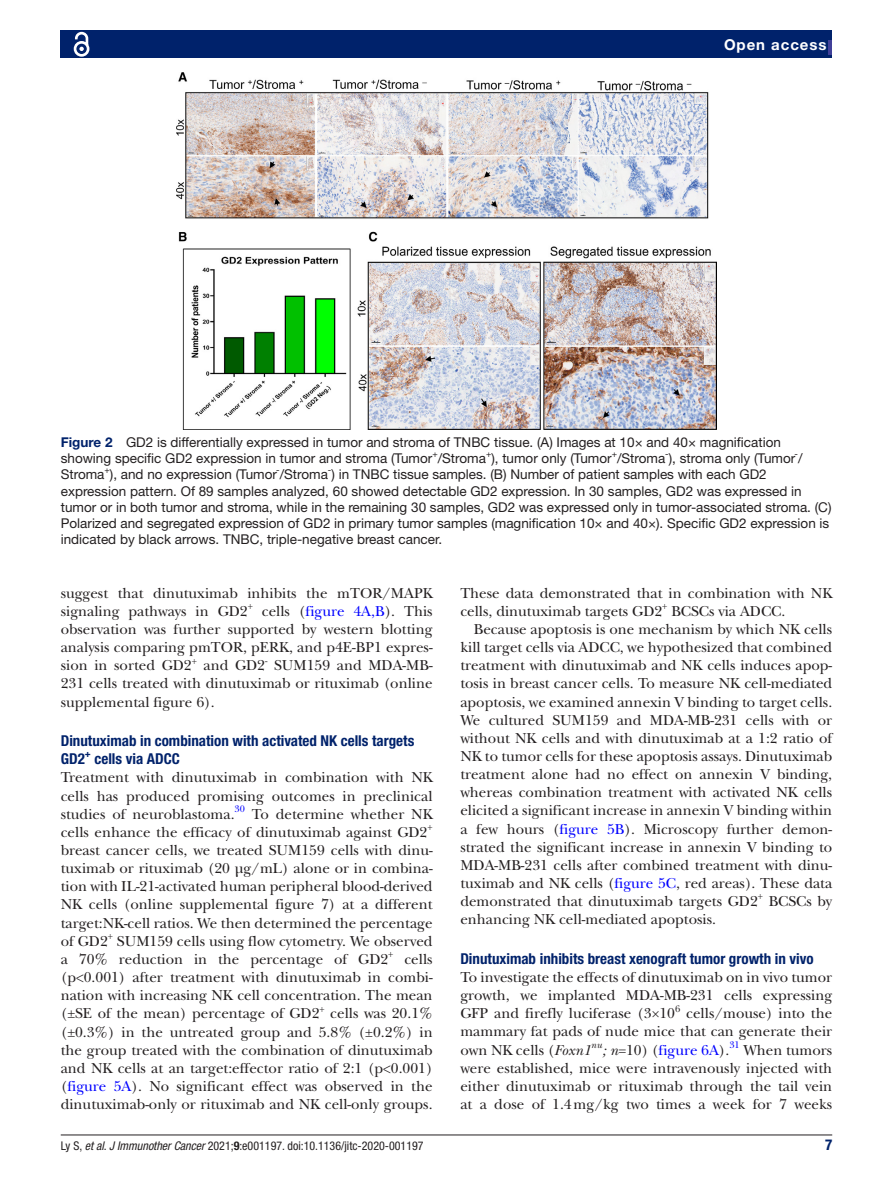
<style>
.page{position:relative;width:893px;height:1191px;background:#fff}
.page>*{position:absolute;margin:0;border:0;box-sizing:border-box;transform-origin:0 0}
.t1{font:15px/18.1px "New Baskerville";color:#231f20;text-align:justify}
.t2{font:700 condensed 15px/18px "Helvetica Neue LT Std";color:#00226b}
.t3{font:15px "New Baskerville";color:#00f}
.t4{font:700 15px "Helvetica Neue LT Std";letter-spacing:.065em;color:#fff}
.t5{font:13.5px/16.2px "Helvetica Neue LT Std";color:#231f20}
.t6{font:condensed 12px "Helvetica Neue LT Std";color:#231f20}
.t7{font:9.9px "New Baskerville";color:#231f20}
.t8{font:9.9px "New Baskerville";color:#00f}
.t9{font:italic 9.9px "New Baskerville";color:#231f20}
.t10{font:700 condensed 9.9px "Helvetica Neue LT Std";color:#00226b}
.s1{font-weight:700;color:#00226b}
.s2{color:#00f}
.s3{font-style:italic}
.s4{font-style:italic;color:#231f20}
.s5{color:#231f20}
.s6{font-weight:700}
</style>
<div class="page">
<hr style="left:61px;top:1134px;width:771px;height:1px;background:#231f20">
<div style="left:61px;top:31px;width:771px;height:27px;background:#00226b"></div>
<hr style="left:828px;top:40px;width:4px;height:15px;background:#414099">
<svg style="left:73px;top:31px;width:17px;height:26px"></svg>
<img style="left:176px;top:73px;width:540px;height:356px">
<p class="t4" style="left:724px;top:35px;width:104px">Open access</p>
<p class="t5" style="left:61px;top:434px;width:772px"><span class="s1">Figure 2</span> GD2 is differentially expressed in tumor and stroma of TNBC tissue. (A) Images at 10× and 40× magnification showing specific GD2 expression in tumor and stroma (Tumor<sup>+</sup>/Stroma<sup>+</sup>), tumor only (Tumor<sup>+</sup>/Stroma<sup>-</sup>), stroma only (Tumor<sup>-</sup>/ Stroma<sup>+</sup>), and no expression (Tumor<sup>-</sup>/Stroma<sup>-</sup>) in TNBC tissue samples. (B) Number of patient samples with each GD2 expression pattern. Of 89 samples analyzed, 60 showed detectable GD2 expression. In 30 samples, GD2 was expressed in tumor or in both tumor and stroma, while in the remaining 30 samples, GD2 was expressed only in tumor-associated stroma. (C)<br>Polarized and segregated expression of GD2 in primary tumor samples (magnification 10× and 40×). Specific GD2 expression is indicated by black arrows. TNBC, triple-negative breast cancer.</p>
<p class="t1" style="left:61px;top:584px;width:373px">suggest that dinutuximab inhibits the mTOR/MAPK signaling pathways in GD2</p>
<p class="t7" style="left:248px;top:600px;width:7px">+</p>
<p class="t1" style="left:61px;top:602px;width:373px;text-indent:201px">cells (<span class="s2">figure 4A,B</span>). This observation was further supported by western blotting analysis comparing pmTOR, pERK, and p4E-BP1 expres&shy;sion in sorted GD2<sup>+</sup> and GD2</p>
<p class="t1" style="left:61px;top:656px;width:373px;text-indent:213px">SUM159 and MDA-MB-231 cells treated with dinutuximab or rituximab (online supplemental figure 6).</p>
<p class="t2" style="left:61px;top:731px;width:355px">Dinutuximab in combination with activated NK cells targets<br>GD2</p>
<p class="t7" style="left:265px;top:654px;width:4px">-</p>
<p class="t10" style="left:85px;top:748px;width:7px">+</p>
<p class="t2" style="left:94px;top:749px;width:87px">cells via ADCC</p>
<p class="t1" style="left:61px;top:768px;width:373px">Treatment with dinutuximab in combination with NK cells has produced promising outcomes in preclinical studies of neuroblastoma.</p>
<p class="t8" style="left:235px;top:803px;width:12px">30</p>
<p class="t1" style="left:61px;top:805px;width:373px;text-indent:191px">To determine whether NK cells enhance the efficacy of dinutuximab against GD2</p>
<p class="t7" style="left:427px;top:821px;width:7px">+</p>
<p class="t1" style="left:61px;top:841px;width:373px">breast cancer cells, we treated SUM159 cells with dinu&shy;tuximab or rituximab (20 μg/mL) alone or in combina&shy;tion with IL-21-activated human peripheral blood-derived NK cells (online supplemental figure 7) at a different target:NK-cell ratios. We then determined the percentage of GD2</p>
<p class="t7" style="left:108px;top:930px;width:7px">+</p>
<p class="t1" style="left:61px;top:932px;width:373px;text-indent:56px">SUM159 cells using flow cytometry. We observed a 70% reduction in the percentage of GD2</p>
<p class="t7" style="left:388px;top:948px;width:7px">+</p>
<p class="t1" style="left:61px;top:950px;width:373px;text-indent:344px">cells (p&lt;0.001) after treatment with dinutuximab in combi&shy;nation with increasing NK cell concentration. The mean (±SE of the mean) percentage of GD2<sup>+</sup> cells was 20.1% (±0.3%) in the untreated group and 5.8% (±0.2%) in the group treated with the combination of dinutuximab and NK cells at an target:effector ratio of 2:1 (p&lt;0.001) (<span class="s2">figure 5A</span>). No significant effect was observed in the dinutuximab-only or rituximab and NK cell-only groups.</p>
<p class="t1" style="left:460px;top:584px;width:373px">These data demonstrated that in combination with NK cells, dinutuximab targets GD2<sup>+</sup> BCSCs via ADCC.</p>
<p class="t1" style="left:460px;top:620px;width:373px;text-indent:14px">Because apoptosis is one mechanism by which NK cells kill target cells via ADCC, we hypothesized that combined treatment with dinutuximab and NK cells induces apop&shy;tosis in breast cancer cells. To measure NK cell-mediated apoptosis, we examined annexin V binding to target cells.<br>We cultured SUM159 and MDA-MB-231 cells with or without NK cells and with dinutuximab at a 1:2 ratio of NK to tumor cells for these apoptosis assays. Dinutuximab treatment alone had no effect on annexin V binding, whereas combination treatment with activated NK cells elicited a significant increase in annexin V binding within a few hours (<span class="s2">figure 5B</span>). Microscopy further demon&shy;strated the significant increase in annexin V binding to MDA-MB-231 cells after combined treatment with dinu&shy;tuximab and NK cells (<span class="s2">figure 5C</span>, red areas). These data demonstrated that dinutuximab targets GD2<sup>+</sup> BCSCs by enhancing NK cell-mediated apoptosis.</p>
<p class="t2" style="left:460px;top:949px;width:355px">Dinutuximab inhibits breast xenograft tumor growth in vivo</p>
<p class="t1" style="left:460px;top:968px;width:373px">To investigate the effects of dinutuximab on in vivo tumor growth, we implanted MDA-MB-231 cells expressing GFP and firefly luciferase (3×10</p>
<p class="t7" style="left:675px;top:1002px;width:7px">6</p>
<p class="t1" style="left:460px;top:1004px;width:373px;text-indent:226px">cells/mouse) into the mammary fat pads of nude mice that can generate their own NK cells (<span class="s3">Foxn1</span></p>
<p class="t9" style="left:591px;top:1038px;width:13px">nu</p>
<p class="t3" style="left:602px;top:1041px;width:129px"><span class="s4">; n</span><span class="s5">=10) (</span>figure 6A<span class="s5">).</span></p>
<p class="t8" style="left:729px;top:1038px;width:12px">31</p>
<p class="t1" style="left:460px;top:1040px;width:373px;text-indent:283px">When tumors were established, mice were intravenously injected with either dinutuximab or rituximab through the tail vein at a dose of 1.4mg/kg two times a week for 7 weeks</p>
<p class="t6" style="left:61px;top:1138px;width:364px">Ly S, <span class="s3">et al</span>. <span class="s3">J Immunother Cancer</span> 2021;<span class="s6">9</span>:e001197. doi:10.1136/jitc-2020-001197</p>
<p class="t2" style="left:825px;top:1135px;width:9px">7</p>
</div>
